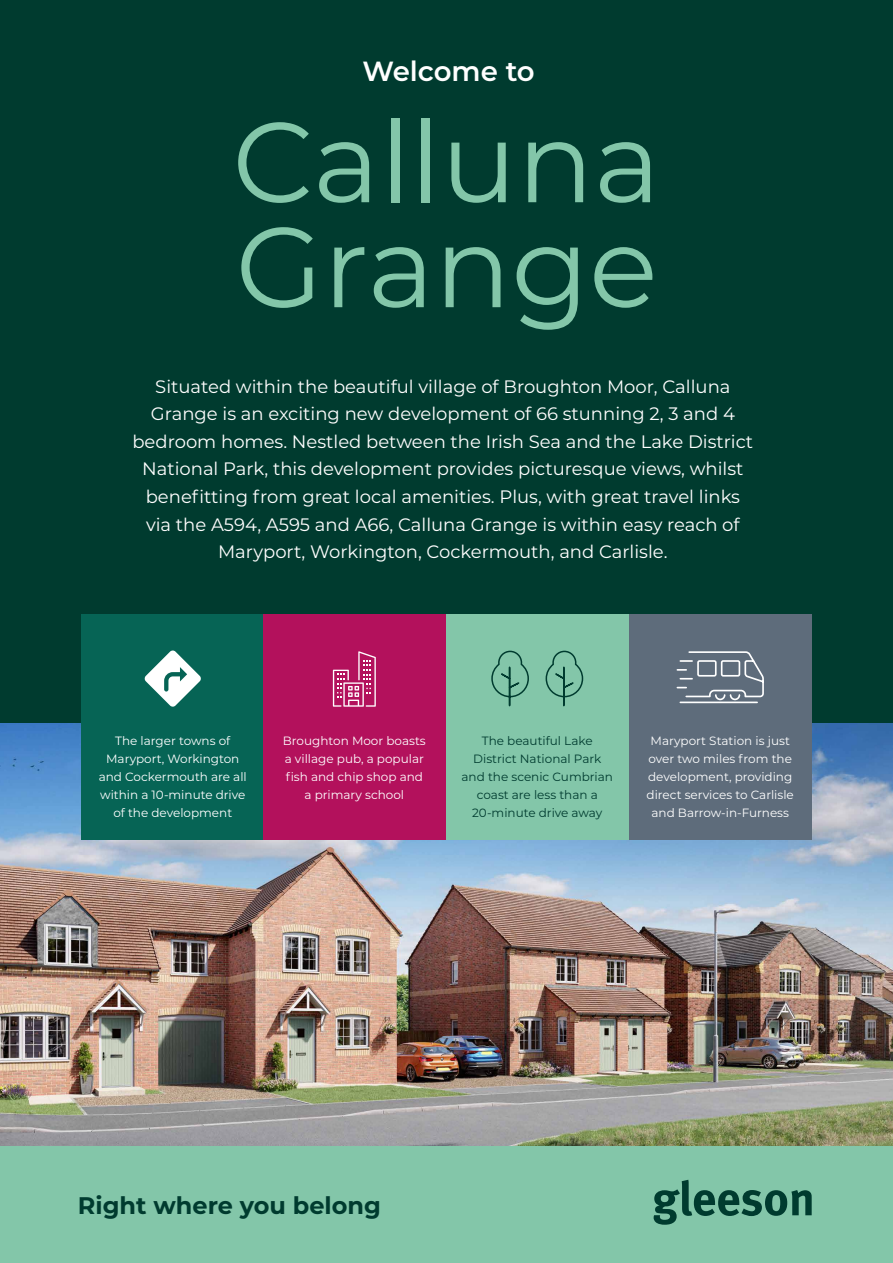
<style>
.page{position:relative;width:893px;height:1263px;background:#fff}
.page>*{position:absolute;margin:0;border:0;box-sizing:border-box;transform-origin:0 0}
.t1{font:113.4px/105px "Montserrat";color:#83c6a9}
.t2{font:600 27.75px "Montserrat";color:#fff}
.t3{font:700 24px "Montserrat";color:#003b2f}
.t4{font:18px/27.6px "Montserrat";color:#fff;text-align:center}
.t5{font:12px/18px "Montserrat";color:#fff;text-align:center}
.t6{font:12px/18px "Montserrat";color:#003b2f;text-align:center}
</style>
<div class="page">
<img style="left:0;top:723px;width:893px;height:423px">
<div style="left:0;top:1146px;width:893px;height:117px;background:#83c6a9"></div>
<div style="left:0;top:0;width:893px;height:723px;background:#003b2f"></div>
<svg style="left:654px;top:1180px;width:158px;height:45px"></svg>
<div style="left:81px;top:614px;width:183px;height:226px;background:#066455"></div>
<div style="left:263px;top:614px;width:183px;height:226px;background:#b3115c"></div>
<div style="left:446px;top:614px;width:183px;height:226px;background:#83c6a9"></div>
<div style="left:629px;top:614px;width:183px;height:226px;background:#5e6c7b"></div>
<svg style="left:144px;top:650px;width:57px;height:57px"></svg>
<svg style="left:333px;top:651px;width:43px;height:56px"></svg>
<hr style="left:680px;top:701px;width:77px;height:2px;background:#fff">
<svg style="left:677px;top:651px;width:87px;height:50px"></svg>
<svg style="left:491px;top:650px;width:38px;height:57px"></svg>
<svg style="left:545px;top:650px;width:39px;height:57px"></svg>
<h2 class="t2" style="left:363px;top:51px;width:174px">Welcome to</h2>
<h1 class="t1" style="left:232px;top:105px;width:430px">Calluna<br>Grange</h1>
<p class="t4" style="left:132px;top:372px;width:622px">Situated within the beautiful village of Broughton Moor, Calluna Grange is an exciting new development of 66 stunning 2, 3 and 4 bedroom homes. Nestled between the Irish Sea and the Lake District National Park, this development provides picturesque views, whilst benefitting from great local amenities. Plus, with great travel links via the A594, A595 and A66, Calluna Grange is within easy reach of Maryport, Workington, Cockermouth, and Carlisle.</p>
<p class="t5" style="left:99px;top:731px;width:150px">The larger towns of<br>Maryport, Workington and Cockermouth are all within a 10-minute drive of the development</p>
<p class="t5" style="left:283px;top:731px;width:144px">Broughton Moor boasts a village pub, a popular fish and chip shop and a primary school</p>
<p class="t6" style="left:462px;top:731px;width:153px">The beautiful Lake<br>District National Park and the scenic Cumbrian coast are less than a<br>20-minute drive away</p>
<p class="t5" style="left:647px;top:731px;width:149px">Maryport Station is just over two miles from the development, providing direct services to Carlisle and Barrow-in-Furness</p>
<h3 class="t3" style="left:78px;top:1188px;width:305px">Right where you belong</h3>
</div>
